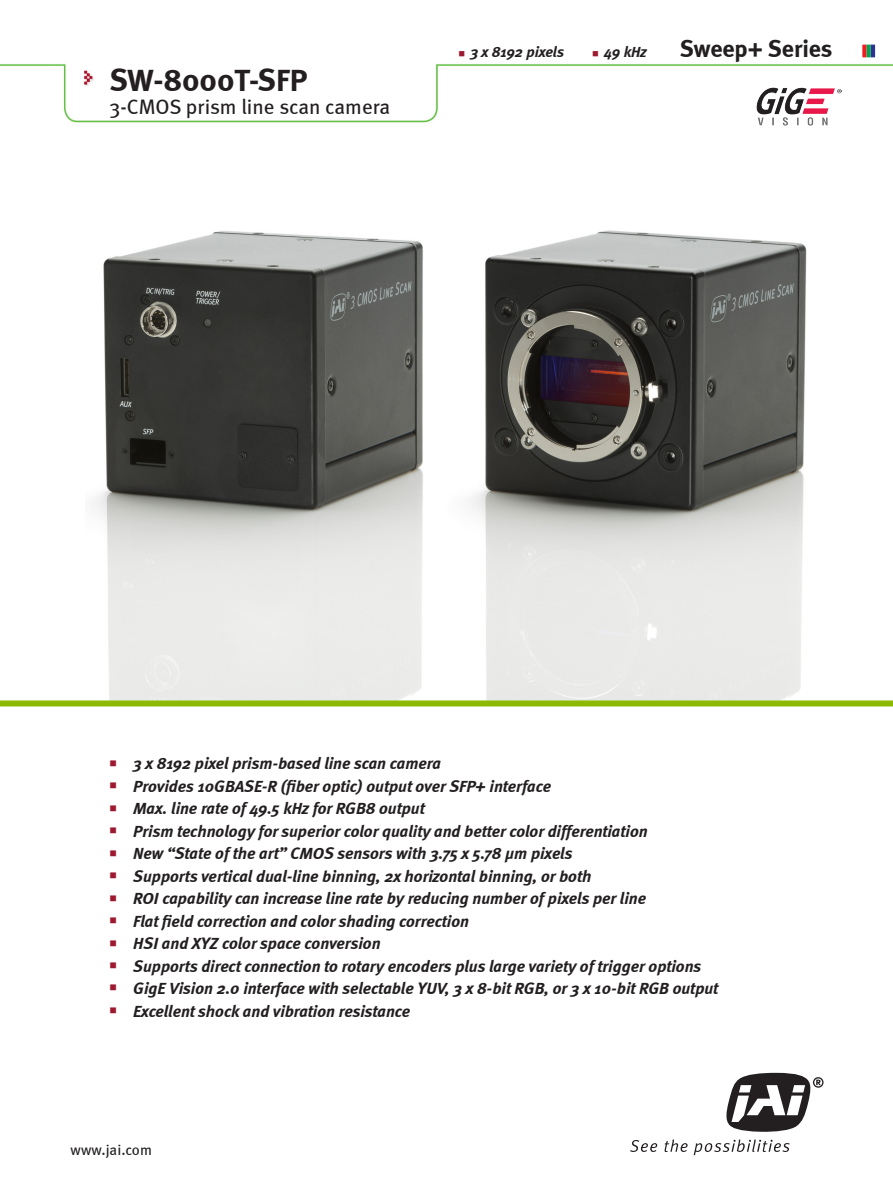
<style>
.page{position:relative;width:893px;height:1178px;background:#fff}
.page>*{position:absolute;margin:0;border:0;box-sizing:border-box;transform-origin:0 0}
.t1{font:700 31.5px "Meta";color:#231f20}
.t2{font:700 24px "Meta";color:#231f20}
.t3{font:21px "Meta";color:#231f20}
.t4{font:italic 700 16.5px "Meta";color:#231f20}
.t5{font:italic 700 15px "Meta";color:#231f20}
.t6{font:15px "Meta";color:#231f20}
.t7{font:10.05px "Wingdings";color:#9c1a30}
.t8{font:9px "Wingdings";color:#9c1a30}
</style>
<div class="page">
<img style="left:0;top:64px;width:893px;height:59px">
<img style="left:91px;top:230px;width:716px;height:470px">
<svg style="left:862px;top:45px;width:13px;height:12px"></svg>
<img style="left:757px;top:87px;width:85px;height:39px">
<svg style="left:726px;top:1073px;width:97px;height:59px"></svg>
<svg style="left:630px;top:1140px;width:27px;height:12px"></svg>
<svg style="left:665px;top:1139px;width:23px;height:13px"></svg>
<svg style="left:694px;top:1139px;width:96px;height:16px"></svg>
<div style="left:0;top:700px;width:893px;height:6px;background:#8dba00"></div>
<p class="t1" style="left:110px;top:61px;width:200px">SW-8000T-SFP</p>
<p class="t3" style="left:110px;top:94px;width:282px">3-CMOS prism line scan camera</p>
<p class="t8" style="left:458px;top:49px;width:8px">■</p>
<p class="t5" style="left:470px;top:43px;width:95px">3 x 8192 pixels</p>
<p class="t8" style="left:592px;top:49px;width:8px">■</p>
<p class="t5" style="left:604px;top:43px;width:44px">49 kHz</p>
<p class="t2" style="left:680px;top:35px;width:154px">Sweep+ Series</p>
<p class="t7" style="left:110px;top:758px;width:9px">■</p>
<p class="t7" style="left:110px;top:780px;width:9px">■</p>
<p class="t7" style="left:110px;top:803px;width:9px">■</p>
<p class="t7" style="left:110px;top:825px;width:9px">■</p>
<p class="t7" style="left:110px;top:848px;width:9px">■</p>
<p class="t7" style="left:110px;top:870px;width:9px">■</p>
<p class="t7" style="left:110px;top:892px;width:9px">■</p>
<p class="t7" style="left:110px;top:915px;width:9px">■</p>
<p class="t7" style="left:110px;top:937px;width:9px">■</p>
<p class="t7" style="left:110px;top:960px;width:9px">■</p>
<p class="t7" style="left:110px;top:982px;width:9px">■</p>
<p class="t7" style="left:110px;top:1005px;width:9px">■</p>
<p class="t4" style="left:133px;top:753px;width:309px">3 x 8192 pixel prism-based line scan camera</p>
<p class="t4" style="left:133px;top:776px;width:419px">Provides 10GBASE-R (fiber optic) output over SFP+ interface</p>
<p class="t4" style="left:133px;top:798px;width:293px">Max. line rate of 49.5 kHz for RGB8 output</p>
<p class="t4" style="left:133px;top:821px;width:516px">Prism technology for superior color quality and better color differentiation</p>
<p class="t4" style="left:133px;top:843px;width:441px">New “State of the art” CMOS sensors with 3.75 x 5.78 µm pixels</p>
<p class="t4" style="left:133px;top:866px;width:460px">Supports vertical dual-line binning, 2x horizontal binning, or both</p>
<p class="t4" style="left:133px;top:888px;width:514px">ROI capability can increase line rate by reducing number of pixels per line</p>
<p class="t4" style="left:133px;top:911px;width:337px">Flat field correction and color shading correction</p>
<p class="t4" style="left:133px;top:933px;width:249px">HSI and XYZ color space conversion</p>
<p class="t4" style="left:133px;top:956px;width:570px">Supports direct connection to rotary encoders plus large variety of trigger options</p>
<p class="t4" style="left:133px;top:978px;width:587px">GigE Vision 2.0 interface with selectable YUV, 3 x 8-bit RGB, or 3 x 10-bit RGB output</p>
<p class="t4" style="left:133px;top:1001px;width:278px">Excellent shock and vibration resistance</p>
<p class="t6" style="left:71px;top:1141px;width:83px">www.jai.com</p>
</div>
